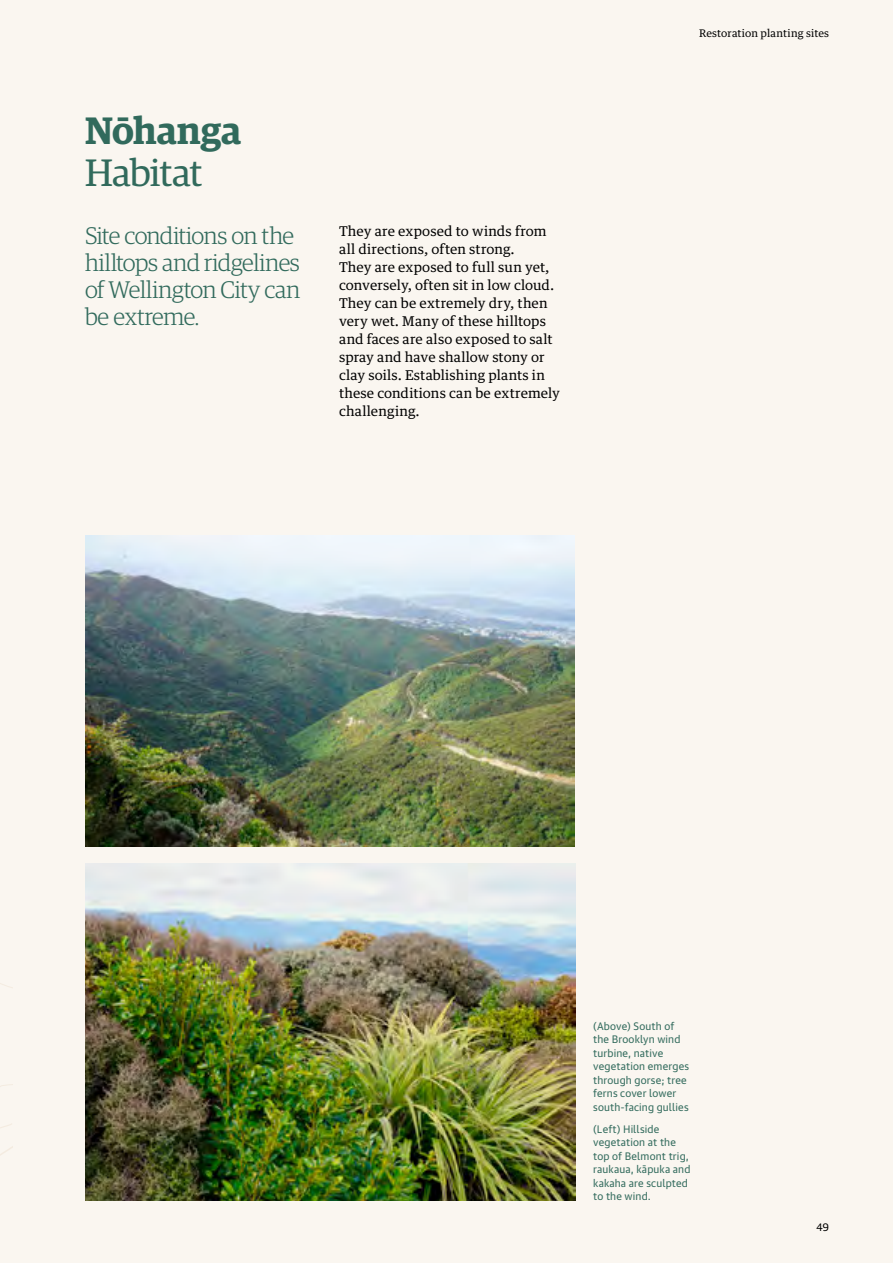
<style>
.page{position:relative;width:893px;height:1263px;background:#faf6f0}
.page>*{position:absolute;margin:0;border:0;box-sizing:border-box;transform-origin:0 0}
.t1{font:600 38.25px "Guardian Egyp";letter-spacing:-.005em;color:#316a5c}
.t2{font:38.25px "Guardian Egyp";letter-spacing:-.015em;color:#316a5c}
.t3{font:300 24px/27px "Guardian Egyp";letter-spacing:-.015em;color:#316a5c}
.t4{font:13.5px/18px "Guardian Text Egyp";letter-spacing:.01em;color:#000}
.t5{font:10.5px/13.5px "Guardian Text Sans";letter-spacing:.015em;color:#316a5c}
.t6{font:10.5px "Guardian Text Egyp";letter-spacing:.01em;color:#000}
.t7{font:10.5px "Guardian Text Sans";color:#000}
</style>
<div class="page">
<svg style="left:0;top:1084px;width:13px;height:71px"></svg>
<img style="left:86px;top:535px;width:488px;height:311px">
<img style="left:85px;top:864px;width:490px;height:336px">
<h1 class="t1" style="left:85px;top:103px;width:158px">Nōhanga</h1>
<h1 class="t2" style="left:85px;top:146px;width:119px">Habitat</h1>
<h2 class="t3" style="left:85px;top:221px;width:217px">Site conditions on the hilltops and ridgelines of Wellington City can be extreme.</h2>
<p class="t4" style="left:339px;top:220px;width:222px">They are exposed to winds from all directions, often strong.<br>They are exposed to full sun yet, conversely, often sit in low cloud.<br>They can be extremely dry, then very wet. Many of these hilltops and faces are also exposed to salt spray and have shallow stony or clay soils. Establishing plants in these conditions can be extremely challenging.</p>
<p class="t6" style="left:699px;top:25px;width:132px">Restoration planting sites</p>
<p class="t5" style="left:593px;top:1018px;width:97px">(Above) South of the Brooklyn wind turbine, native vegetation emerges through gorse; tree ferns cover lower south-facing gullies</p>
<p class="t5" style="left:593px;top:1121px;width:99px">(Left) Hillside vegetation at the top of Belmont trig, raukaua, kāpuka and kakaha are sculpted to the wind.</p>
<p class="t7" style="left:816px;top:1218px;width:14px">49</p>
</div>
